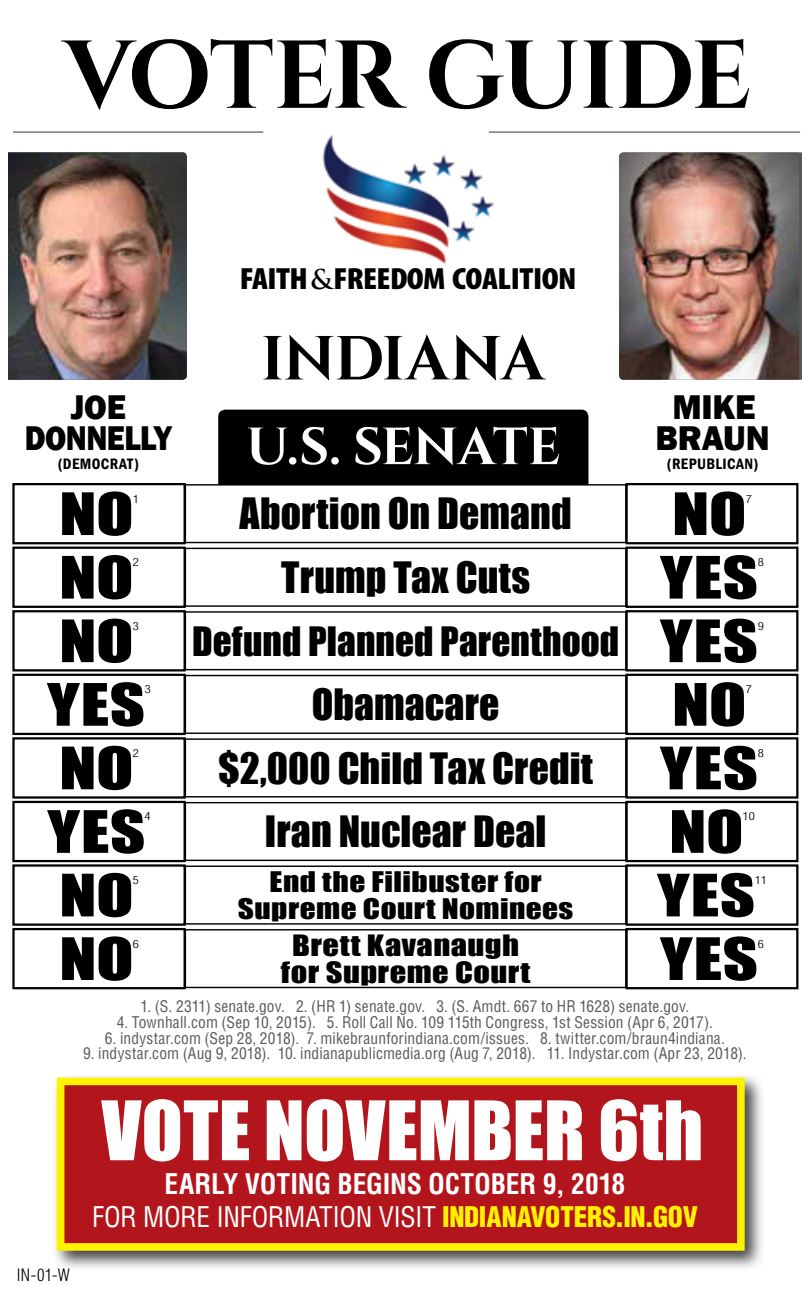
<style>
.page{position:relative;width:810px;height:1296px;background:#fff}
.page>*{position:absolute;margin:0;border:0;box-sizing:border-box;transform-origin:0 0}
.t1{font:700 96.08px "Cinzel";letter-spacing:-.025em;color:#000}
.t2{font:75.83px "Impact";letter-spacing:.005em;color:#fff}
.t3{font:700 62.1px "Cinzel";letter-spacing:-.015em;color:#000}
.t4{font:54px "Impact";letter-spacing:.005em;color:#000;scale:1.27 1}
.t5{font:700 52.2px "Cinzel";letter-spacing:-.015em;color:#fff}
.t6{font:39.6px "Impact";color:#000}
.t7{font:37.12px "Impact";color:#000}
.t8{font:800 35.32px/30.8px "Franklin Gothic";letter-spacing:-.01em;color:#000;text-align:center;scale:.93 1}
.t9{font:800 35.32px/30.8px "Franklin Gothic";letter-spacing:-.01em;color:#000;text-align:center}
.t10{font:900 condensed 30.82px "Myriad Pro";letter-spacing:-.02em;color:#000;scale:1.11 1}
.t11{font:700 condensed 27.68px/33.3px "Helvetica LT Std";letter-spacing:-.005em;color:#fff;text-align:center}
.t12{font:27px "Impact";letter-spacing:.015em;color:#000;scale:1.2 1}
.t13{font:26.1px "Impact";letter-spacing:.015em;color:#000;scale:1.2 1}
.t14{font:300 condensed 16.65px "Helvetica LT Std";color:#000}
.t15{font:condensed 15.75px "Helvetica LT Std";letter-spacing:.01em;color:#58595b}
.t16{font:600 condensed 15.53px "Franklin Gothic";letter-spacing:.025em;color:#000}
.t17{font:300 condensed 10.8px "Helvetica LT Std";color:#000;scale:1.27 1}
.s1{font-family:"Trajan Pro";font-weight:700;font-stretch:normal;font-size:26.55px}
.s2{font-size:54px}
.s3{font-weight:400}
.s4{font-weight:900;color:#fff200}
</style>
<div class="page">
<img style="left:322px;top:136px;width:172px;height:128px">
<hr style="left:13px;top:131px;width:250px;height:2px;background:#58595b">
<hr style="left:489px;top:131px;width:311px;height:2px;background:#58595b">
<div style="left:218px;top:410px;width:370px;height:74px;background:#000"></div>
<img style="left:8px;top:152px;width:179px;height:228px">
<svg style="left:799px;top:152px;width:3px;height:228px"></svg>
<img style="left:619px;top:152px;width:180px;height:228px">
<div style="left:185px;top:548px;width:442px;height:59px;border:1px solid #000"></div>
<div style="left:12px;top:547px;width:174px;height:61px;border:2px solid #000"></div>
<div style="left:625px;top:547px;width:173px;height:61px;border:2px solid #000"></div>
<div style="left:185px;top:484px;width:442px;height:59px;border:1px solid #000"></div>
<div style="left:12px;top:483px;width:174px;height:61px;border:2px solid #000"></div>
<div style="left:625px;top:483px;width:173px;height:61px;border:2px solid #000"></div>
<div style="left:185px;top:738px;width:442px;height:60px;border:1px solid #000"></div>
<div style="left:12px;top:737px;width:174px;height:62px;border:2px solid #000"></div>
<div style="left:625px;top:737px;width:173px;height:62px;border:2px solid #000"></div>
<div style="left:185px;top:611px;width:442px;height:59px;border:1px solid #000"></div>
<div style="left:12px;top:610px;width:174px;height:62px;border:2px solid #000"></div>
<div style="left:625px;top:610px;width:173px;height:62px;border:2px solid #000"></div>
<div style="left:185px;top:802px;width:442px;height:59px;border:1px solid #000"></div>
<div style="left:12px;top:801px;width:174px;height:61px;border:2px solid #000"></div>
<div style="left:625px;top:801px;width:173px;height:61px;border:2px solid #000"></div>
<div style="left:185px;top:675px;width:442px;height:59px;border:1px solid #000"></div>
<div style="left:12px;top:674px;width:174px;height:61px;border:2px solid #000"></div>
<div style="left:625px;top:674px;width:173px;height:61px;border:2px solid #000"></div>
<div style="left:185px;top:866px;width:442px;height:59px;border:1px solid #000"></div>
<div style="left:12px;top:864px;width:174px;height:62px;border:2px solid #000"></div>
<div style="left:625px;top:864px;width:173px;height:62px;border:2px solid #000"></div>
<div style="left:185px;top:929px;width:442px;height:59px;border:1px solid #000"></div>
<div style="left:12px;top:928px;width:174px;height:61px;border:2px solid #000"></div>
<div style="left:625px;top:928px;width:173px;height:61px;border:2px solid #000"></div>
<div style="left:51px;top:1072px;width:714px;height:199px;background:#000;opacity:.75"></div>
<div style="left:57px;top:1078px;width:688px;height:173px;background:#b2151b;border:8px solid #fff200"></div>
<h1 class="t1" style="left:64px;top:17px;width:689px">VOTER GUIDE</h1>
<h3 class="t10" style="left:240px;top:259px;width:305px">FAITH<span class="s1">&amp;</span>FREEDOM COALITION</h3>
<h3 class="t8" style="left:25px;top:392px;width:160px">JOE<br>DONNELLY</h3>
<p class="t16" style="left:58px;top:453px;width:83px">(DEMOCRAT)</p>
<h3 class="t3" style="left:261px;top:321px;width:285px">INDIANA</h3>
<h3 class="t5" style="left:246px;top:415px;width:316px">U.S. SENATE</h3>
<h3 class="t9" style="left:656px;top:392px;width:116px">MIKE<br>BRAUN</h3>
<p class="t16" style="left:667px;top:453px;width:93px">(REPUBLICAN)</p>
<h3 class="t4" style="left:59px;top:472px;width:60px">NO</h3>
<h3 class="t6" style="left:239px;top:483px;width:334px">Abortion On Demand</h3>
<p class="t17" style="left:133px;top:492px;width:6px">1</p>
<h3 class="t4" style="left:672px;top:472px;width:60px">NO</h3>
<p class="t17" style="left:746px;top:492px;width:6px">7</p>
<h3 class="t4" style="left:59px;top:536px;width:60px">NO</h3>
<h3 class="t6" style="left:281px;top:547px;width:250px">Trump Tax Cuts</h3>
<p class="t17" style="left:133px;top:556px;width:6px">2</p>
<h3 class="t4" style="left:660px;top:536px;width:79px">YES</h3>
<p class="t17" style="left:758px;top:556px;width:6px">8</p>
<h3 class="t7" style="left:59px;top:612px;width:561px"><span class="s2">NO</span> Defund Planned Parenthood</h3>
<p class="t17" style="left:133px;top:619px;width:6px">3</p>
<h3 class="t4" style="left:660px;top:599px;width:79px">YES</h3>
<p class="t17" style="left:758px;top:619px;width:6px">9</p>
<h3 class="t4" style="left:47px;top:663px;width:79px">YES</h3>
<h3 class="t6" style="left:312px;top:674px;width:189px">Obamacare</h3>
<p class="t17" style="left:145px;top:683px;width:6px">3</p>
<h3 class="t4" style="left:672px;top:663px;width:60px">NO</h3>
<p class="t17" style="left:746px;top:683px;width:6px">7</p>
<h3 class="t4" style="left:59px;top:726px;width:60px">NO</h3>
<h3 class="t6" style="left:218px;top:737px;width:376px">$2,000 Child Tax Credit</h3>
<p class="t17" style="left:133px;top:746px;width:6px">2</p>
<h3 class="t4" style="left:660px;top:726px;width:79px">YES</h3>
<p class="t17" style="left:758px;top:746px;width:6px">8</p>
<h3 class="t4" style="left:47px;top:790px;width:79px">YES</h3>
<h3 class="t6" style="left:265px;top:801px;width:283px">Iran Nuclear Deal</h3>
<p class="t17" style="left:145px;top:810px;width:6px">4</p>
<h3 class="t4" style="left:669px;top:790px;width:60px">NO</h3>
<p class="t17" style="left:743px;top:810px;width:11px">10</p>
<h3 class="t13" style="left:270px;top:861px;width:228px">End the Filibuster for</h3>
<h3 class="t4" style="left:59px;top:853px;width:60px">NO</h3>
<p class="t17" style="left:133px;top:873px;width:6px">5</p>
<h3 class="t4" style="left:657px;top:853px;width:79px">YES</h3>
<p class="t17" style="left:755px;top:873px;width:11px">11</p>
<h3 class="t12" style="left:292px;top:924px;width:191px">Brett Kavanaugh</h3>
<h3 class="t13" style="left:238px;top:889px;width:281px">Supreme Court Nominees</h3>
<h3 class="t4" style="left:59px;top:917px;width:60px">NO</h3>
<p class="t17" style="left:133px;top:937px;width:6px">6</p>
<h3 class="t4" style="left:660px;top:917px;width:79px">YES</h3>
<p class="t17" style="left:758px;top:937px;width:6px">6</p>
<h3 class="t12" style="left:281px;top:951px;width:209px">for Supreme Court</h3>
<p class="t15" style="left:140px;top:996px;width:550px">1. (S. 2311) senate.gov. 2. (HR 1) senate.gov. 3. (S. Amdt. 667 to HR 1628) senate.gov.</p>
<p class="t15" style="left:117px;top:1012px;width:598px">4. Townhall.com (Sep 10, 2015). 5. Roll Call No. 109 115th Congress, 1st Session (Apr 6, 2017).</p>
<p class="t15" style="left:105px;top:1028px;width:622px">6. indystar.com (Sep 28, 2018). 7. mikebraunforindiana.com/issues. 8. twitter.com/braun4indiana.</p>
<p class="t15" style="left:83px;top:1044px;width:665px">9. indystar.com (Aug 9, 2018). 10. indianapublicmedia.org (Aug 7, 2018). 11. Indystar.com (Apr 23, 2018).</p>
<p class="t14" style="left:17px;top:1265px;width:55px">IN-01-W</p>
<h2 class="t2" style="left:102px;top:1072px;width:603px">VOTE NOVEMBER 6th</h2>
<h3 class="t11" style="left:92px;top:1167px;width:607px">EARLY VOTING BEGINS OCTOBER 9, 2018<br><span class="s3">FOR MORE INFORMATION VISIT</span> <span class="s4">INDIANAVOTERS.IN.GOV</span></h3>
</div>
